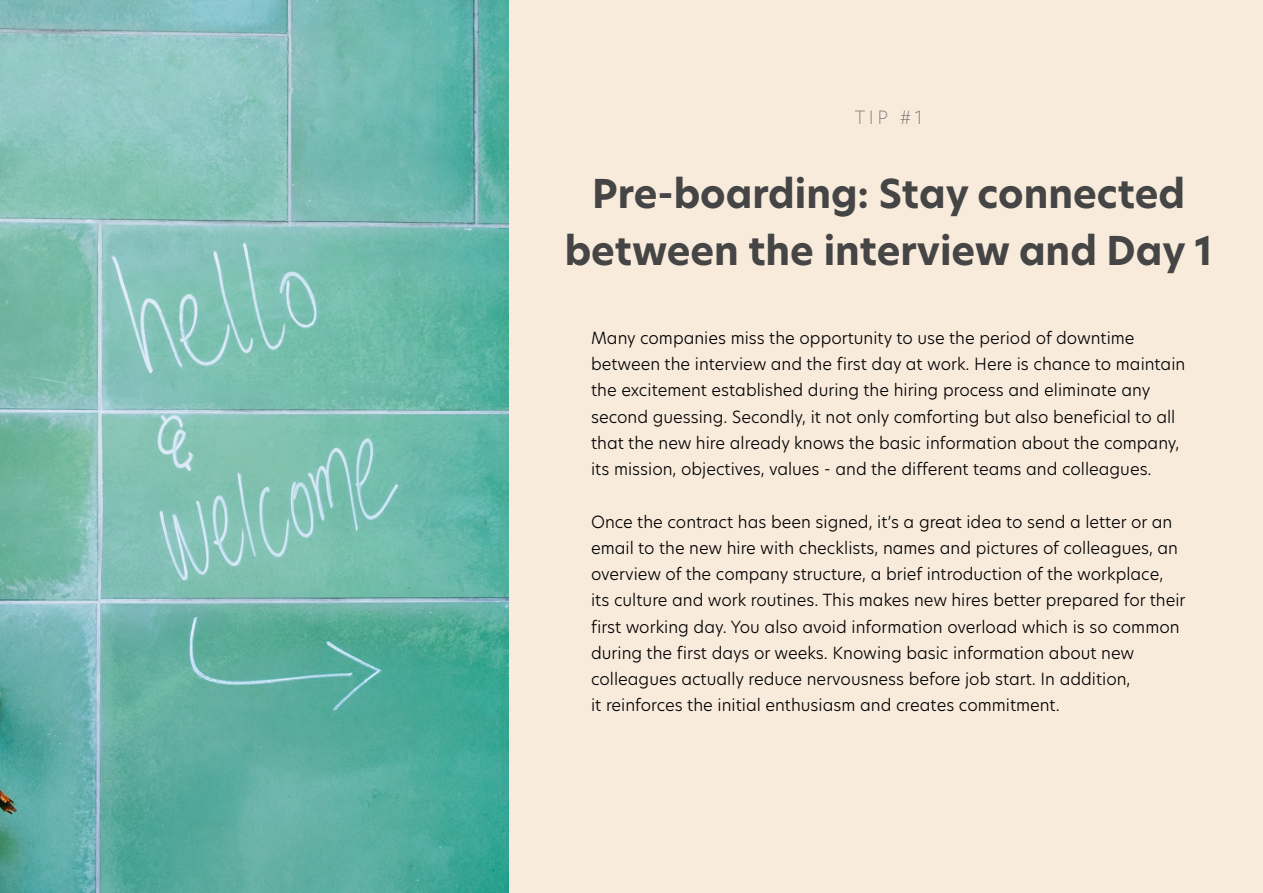
<style>
.page{position:relative;width:1263px;height:893px;background:#f8ebdc}
.page>*{position:absolute;margin:0;border:0;box-sizing:border-box;transform-origin:0 0}
.t1{font:700 39px/57.6px "Hero New";color:#454545;text-align:center}
.t2{font:200 18px "Hero New";color:#706f6f}
.t3{font:300 16.5px/26.2px "Hero New";color:#000}
</style>
<div class="page">
<img style="left:0;top:0;width:508px;height:893px">
<p class="t2" style="left:855px;top:105px;width:70px">TIP #1</p>
<h1 class="t1" style="left:565px;top:165px;width:650px">Pre-boarding: Stay connected between the interview and Day 1</h1>
<p class="t3" style="left:591px;top:324px;width:596px">Many companies miss the opportunity to use the period of downtime between the interview and the first day at work. Here is chance to maintain the excitement established during the hiring process and eliminate any second guessing. Secondly, it not only comforting but also beneficial to all that the new hire already knows the basic information about the company, its mission, objectives, values - and the different teams and colleagues.</p>
<p class="t3" style="left:591px;top:508px;width:596px">Once the contract has been signed, it’s a great idea to send a letter or an email to the new hire with checklists, names and pictures of colleagues, an overview of the company structure, a brief introduction of the workplace, its culture and work routines. This makes new hires better prepared for their first working day. You also avoid information overload which is so common during the first days or weeks. Knowing basic information about new colleagues actually reduce nervousness before job start. In addition,<br>it reinforces the initial enthusiasm and creates commitment.</p>
</div>
